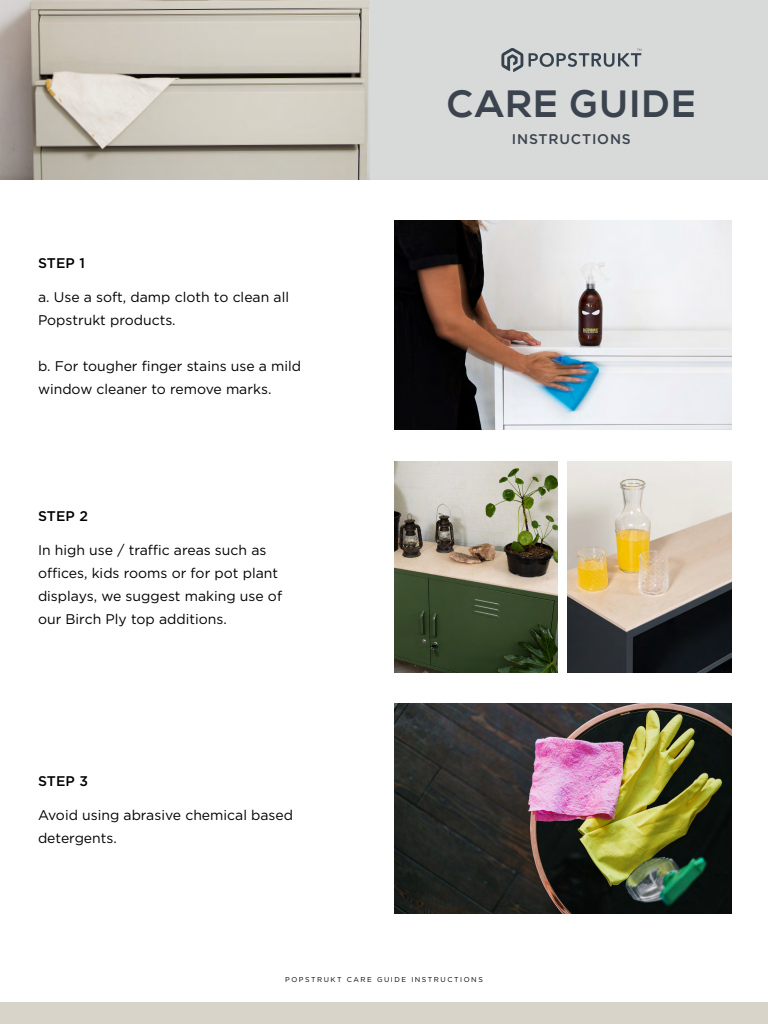
<style>
.page{position:relative;width:768px;height:1024px;background:#fff}
.page>*{position:absolute;margin:0;border:0;box-sizing:border-box;transform-origin:0 0}
.t1{font:700 38px "Nexa";letter-spacing:.065em;color:#3b434e}
.t2{font:14px/23px "Gotham";color:#000}
.t3{font:500 14px "Gotham";letter-spacing:.01em;color:#000}
.t4{font:500 14px "Gotham";letter-spacing:.06em;color:#3b434e}
.t5{font:7px "Gotham";letter-spacing:.22em;color:#000}
</style>
<div class="page">
<div style="left:369px;top:0;width:399px;height:180px;background:#d8dad9"></div>
<img style="left:0;top:0;width:370px;height:180px">
<img style="left:394px;top:220px;width:338px;height:210px">
<img style="left:394px;top:704px;width:338px;height:210px">
<svg style="left:501px;top:48px;width:22px;height:24px"></svg>
<svg style="left:529px;top:49px;width:112px;height:18px"></svg>
<img style="left:394px;top:462px;width:164px;height:210px">
<img style="left:567px;top:462px;width:165px;height:210px">
<div style="left:0;top:1002px;width:768px;height:22px;background:#d8d4c9"></div>
<p class="t3" style="left:38px;top:253px;width:48px">STEP 1</p>
<p class="t2" style="left:38px;top:285px;width:253px">a. Use a soft, damp cloth to clean all<br>Popstrukt products.</p>
<p class="t2" style="left:38px;top:354px;width:265px">b. For tougher finger stains use a mild window cleaner to remove marks.</p>
<p class="t3" style="left:38px;top:507px;width:52px">STEP 2</p>
<p class="t2" style="left:38px;top:538px;width:246px">In high use / traffic areas such as offices, kids rooms or for pot plant displays, we suggest making use of our Birch Ply top additions.</p>
<p class="t3" style="left:38px;top:772px;width:52px">STEP 3</p>
<p class="t2" style="left:38px;top:803px;width:257px">Avoid using abrasive chemical based detergents.</p>
<h1 class="t1" style="left:447px;top:81px;width:250px">CARE GUIDE</h1>
<p class="t4" style="left:512px;top:130px;width:121px">INSTRUCTIONS</p>
<p class="t5" style="left:285px;top:975px;width:199px">POPSTRUKT CARE GUIDE INSTRUCTIONS</p>
</div>
